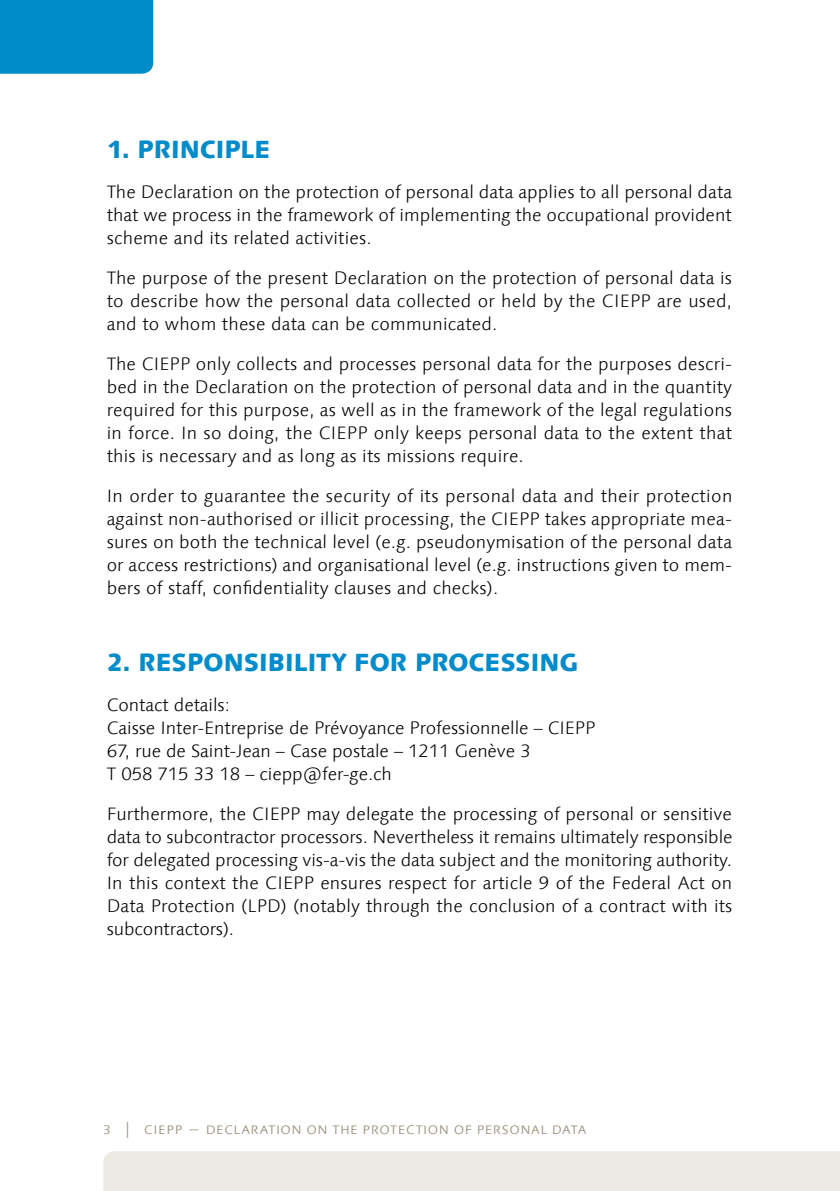
<style>
.page{position:relative;width:840px;height:1191px;background:#fff}
.page>*{position:absolute;margin:0;border:0;box-sizing:border-box;transform-origin:0 0}
.t1{font:800 25px "Linotype Syntax Com";letter-spacing:-.02em;color:#008bcb}
.t2{font:300 18px/23px "Linotype Syntax Com";letter-spacing:.005em;color:#000;text-align:justify}
.t3{font:300 16px "Linotype Syntax Com";color:#9b907b}
</style>
<div class="page">
<div style="left:103px;top:1151px;width:736px;height:40px;background:#ede9e3"></div>
<div style="left:0;top:0;width:153px;height:74px;background:#008bcb"></div>
<h1 class="t1" style="left:107px;top:133px;width:165px">1. PRINCIPLE</h1>
<p class="t2" style="left:107px;top:180px;width:626px">The Declaration on the protection of personal data applies to all personal data that we process in the framework of implementing the occupational provident scheme and its related activities.</p>
<p class="t2" style="left:107px;top:266px;width:626px">The purpose of the present Declaration on the protection of personal data is to describe how the personal data collected or held by the CIEPP are used, and to whom these data can be communicated.</p>
<p class="t2" style="left:107px;top:352px;width:626px">The CIEPP only collects and processes personal data for the purposes descri&shy;bed in the Declaration on the protection of personal data and in the quantity required for this purpose, as well as in the framework of the legal regulations in force. In so doing, the CIEPP only keeps personal data to the extent that this is necessary and as long as its missions require.</p>
<p class="t2" style="left:107px;top:484px;width:627px">In order to guarantee the security of its personal data and their protection against non-authorised or illicit processing, the CIEPP takes appropriate mea&shy;sures on both the technical level (e.g. pseudonymisation of the personal data or access restrictions) and organisational level (e.g. instructions given to mem&shy;bers of staff, confidentiality clauses and checks).</p>
<h1 class="t1" style="left:107px;top:646px;width:473px">2. RESPONSIBILITY FOR PROCESSING</h1>
<p class="t2" style="left:107px;top:693px;width:490px;text-align:left">Contact details:<br>Caisse Inter-Entreprise de Prévoyance Professionnelle – CIEPP 67, rue de Saint-Jean – Case postale – 1211 Genève 3<br>T 058 715 33 18 – ciepp@fer-ge.ch</p>
<p class="t2" style="left:107px;top:802px;width:627px">Furthermore, the CIEPP may delegate the processing of personal or sensitive data to subcontractor processors. Nevertheless it remains ultimately responsible for delegated processing vis-a-vis the data subject and the monitoring authority.<br>In this context the CIEPP ensures respect for article 9 of the Federal Act on Data Protection (LPD) (notably through the conclusion of a contract with its subcontractors).</p>
<p class="t3" style="left:103px;top:1119px;width:484px">3 | ciepp - declaration on the protection of personal data</p>
</div>
